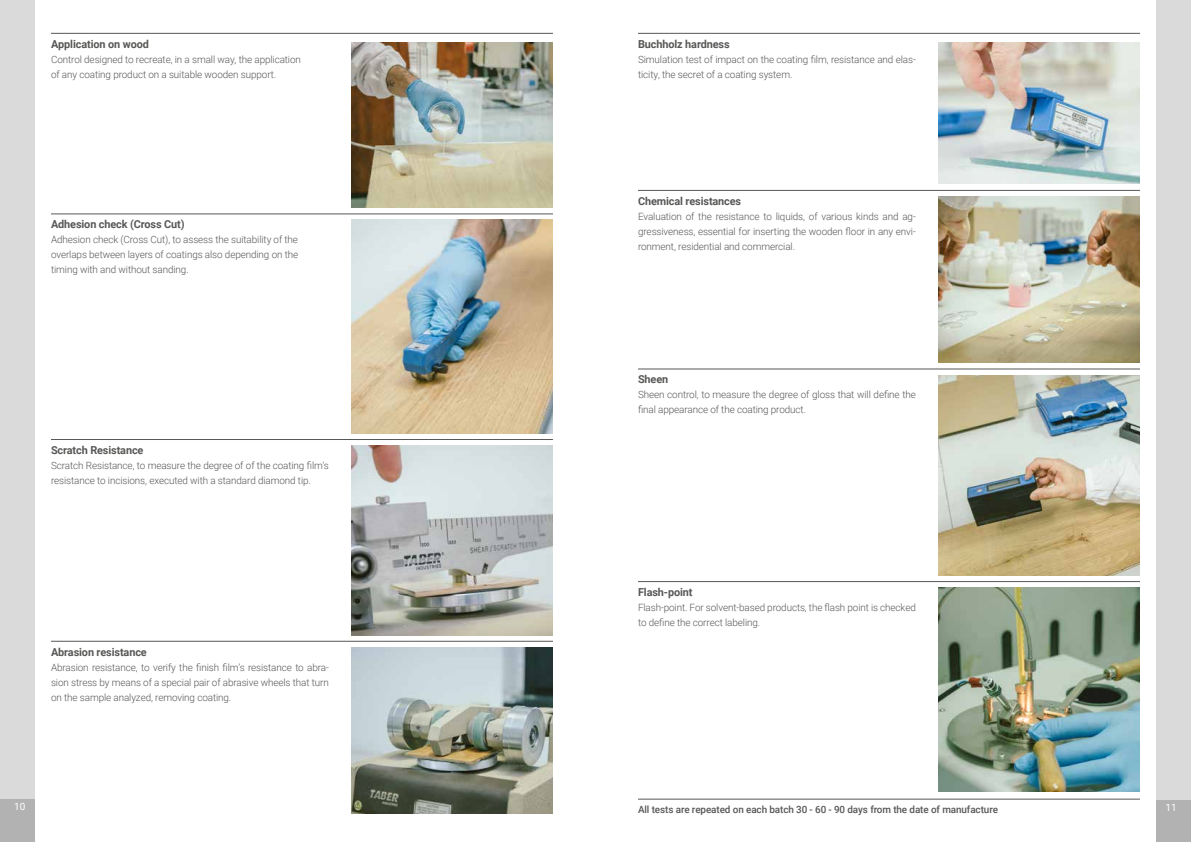
<style>
.page{position:relative;width:1191px;height:842px;background:#fff}
.page>*{position:absolute;margin:0;border:0;box-sizing:border-box;transform-origin:0 0}
.t1{font:700 11px "Roboto";letter-spacing:-.01em;color:#575756}
.t2{font:300 10px/15px "Roboto";letter-spacing:-.01em;color:#575756}
.t3{font:500 10px "Roboto";letter-spacing:-.01em;color:#575756}
.t4{font:10px "Roboto";color:#fff}
</style>
<div class="page">
<div style="left:0;top:0;width:34px;height:80px;background:#dadada"></div>
<div style="left:0;top:80px;width:34px;height:80px;background:#dadada"></div>
<div style="left:0;top:160px;width:34px;height:80px;background:#dadada"></div>
<div style="left:0;top:240px;width:34px;height:80px;background:#dadada"></div>
<div style="left:0;top:320px;width:34px;height:80px;background:#dadada"></div>
<div style="left:0;top:400px;width:34px;height:80px;background:#dadada"></div>
<div style="left:0;top:480px;width:34px;height:80px;background:#dadada"></div>
<div style="left:0;top:560px;width:34px;height:80px;background:#dadada"></div>
<div style="left:0;top:640px;width:34px;height:80px;background:#dadada"></div>
<div style="left:0;top:720px;width:34px;height:79px;background:#dadada"></div>
<div style="left:0;top:799px;width:34px;height:43px;background:#b3b2b2"></div>
<div style="left:1157px;top:0;width:34px;height:80px;background:#dadada"></div>
<div style="left:1157px;top:80px;width:34px;height:80px;background:#dadada"></div>
<div style="left:1157px;top:160px;width:34px;height:80px;background:#dadada"></div>
<div style="left:1157px;top:240px;width:34px;height:80px;background:#dadada"></div>
<div style="left:1157px;top:320px;width:34px;height:80px;background:#dadada"></div>
<div style="left:1157px;top:400px;width:34px;height:80px;background:#dadada"></div>
<div style="left:1157px;top:480px;width:34px;height:80px;background:#dadada"></div>
<div style="left:1157px;top:560px;width:34px;height:80px;background:#dadada"></div>
<div style="left:1157px;top:640px;width:34px;height:80px;background:#dadada"></div>
<div style="left:1157px;top:720px;width:34px;height:80px;background:#dadada"></div>
<div style="left:1157px;top:800px;width:34px;height:42px;background:#b3b2b2"></div>
<img style="left:351px;top:43px;width:202px;height:164px">
<img style="left:351px;top:219px;width:202px;height:214px">
<img style="left:351px;top:445px;width:202px;height:190px">
<img style="left:351px;top:647px;width:202px;height:167px">
<hr style="left:51px;top:33px;width:502px;height:1px;background:#575756">
<hr style="left:51px;top:214px;width:502px;height:1px;background:#575756">
<hr style="left:51px;top:439px;width:502px;height:1px;background:#575756">
<hr style="left:51px;top:641px;width:502px;height:1px;background:#575756">
<img style="left:938px;top:43px;width:202px;height:141px">
<img style="left:938px;top:196px;width:202px;height:167px">
<img style="left:938px;top:375px;width:202px;height:200px">
<img style="left:938px;top:588px;width:202px;height:204px">
<hr style="left:638px;top:33px;width:502px;height:1px;background:#575756">
<hr style="left:638px;top:190px;width:502px;height:1px;background:#575756">
<hr style="left:638px;top:369px;width:502px;height:1px;background:#575756">
<hr style="left:638px;top:581px;width:502px;height:1px;background:#575756">
<hr style="left:638px;top:799px;width:502px;height:1px;background:#575756">
<p class="t1" style="left:51px;top:36px;width:99px">Application on wood</p>
<p class="t2" style="left:51px;top:51px;width:251px">Control designed to recreate, in a small way, the application of any coating product on a suitable wooden support.</p>
<p class="t1" style="left:51px;top:217px;width:135px">Adhesion check (Cross Cut)</p>
<p class="t2" style="left:51px;top:232px;width:249px;text-align:justify">Adhesion check (Cross Cut), to assess the suitability of the overlaps between layers of coatings also depending on the timing with and without sanding.</p>
<p class="t1" style="left:51px;top:442px;width:94px">Scratch Resistance</p>
<p class="t2" style="left:51px;top:457px;width:279px">Scratch Resistance, to measure the degree of of the coating film’s resistance to incisions, executed with a standard diamond tip.</p>
<p class="t1" style="left:51px;top:644px;width:97px">Abrasion resistance</p>
<p class="t2" style="left:51px;top:659px;width:279px;text-align:justify">Abrasion resistance, to verify the finish film’s resistance to abra&shy;sion stress by means of a special pair of abrasive wheels that turn on the sample analyzed, removing coating.</p>
<p class="t1" style="left:638px;top:36px;width:93px">Buchholz hardness</p>
<p class="t2" style="left:638px;top:51px;width:279px">Simulation test of impact on the coating film, resistance and elas&shy;ticity, the secret of a coating system.</p>
<p class="t1" style="left:638px;top:193px;width:105px">Chemical resistances</p>
<p class="t2" style="left:638px;top:208px;width:279px;text-align:justify">Evaluation of the resistance to liquids, of various kinds and ag&shy;gressiveness, essential for inserting the wooden floor in any envi&shy;ronment, residential and commercial.</p>
<p class="t1" style="left:638px;top:372px;width:32px">Sheen</p>
<p class="t2" style="left:638px;top:387px;width:279px">Sheen control, to measure the degree of gloss that will define the final appearance of the coating product.</p>
<p class="t1" style="left:638px;top:584px;width:56px">Flash-point</p>
<p class="t2" style="left:638px;top:599px;width:279px">Flash-point. For solvent-based products, the flash point is checked to define the correct labeling.</p>
<p class="t4" style="left:14px;top:800px;width:13px">10</p>
<p class="t4" style="left:1165px;top:800px;width:13px">11</p>
<p class="t3" style="left:638px;top:803px;width:361px">All tests are repeated on each batch 30 - 60 - 90 days from the date of manufacture</p>
</div>
